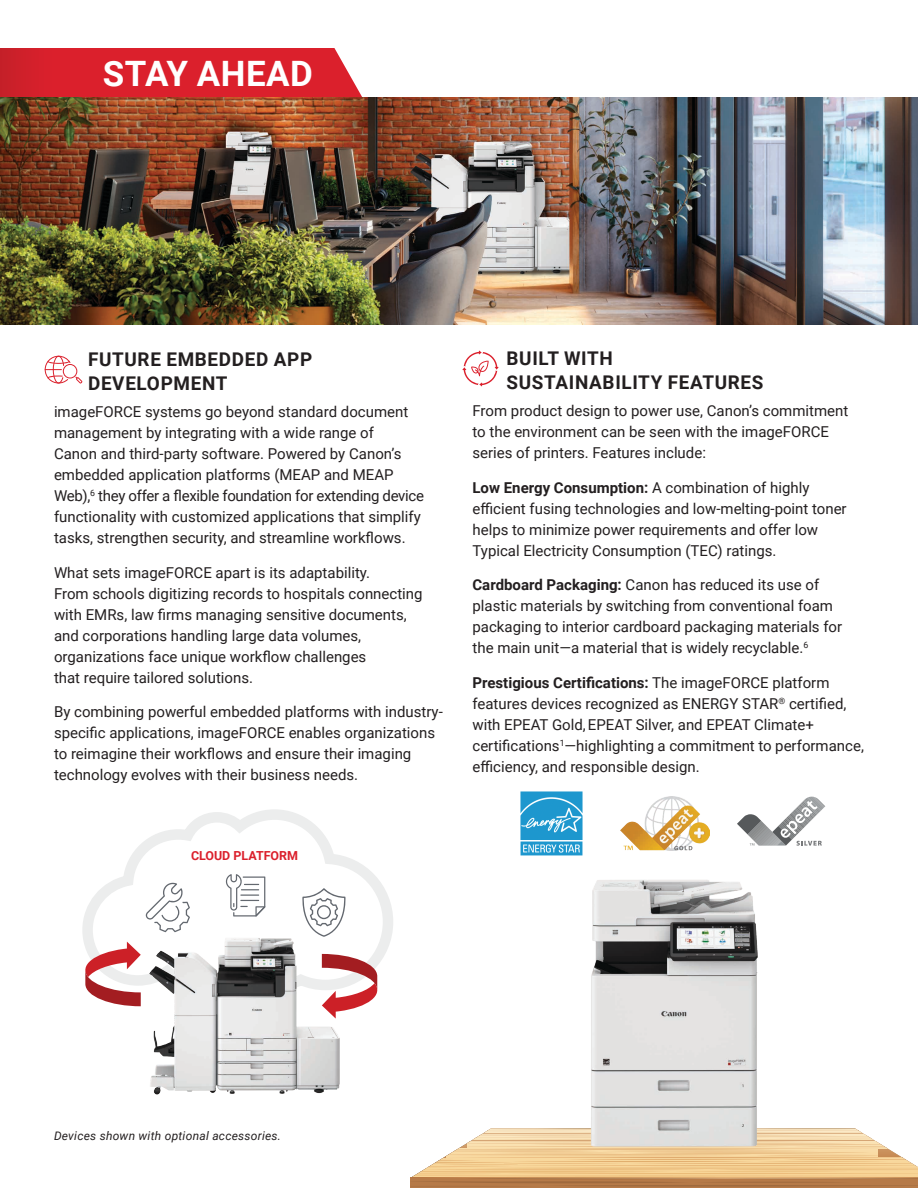
<style>
.page{position:relative;width:918px;height:1188px;background:#fff}
.page>*{position:absolute;margin:0;border:0;box-sizing:border-box;transform-origin:0 0}
._1st_Header{font:700 34.95px "Roboto";letter-spacing:.015em;color:#fff}
._2nd_Header{font:700 18.9px/24px "Roboto";letter-spacing:.035em;color:#231f20}
.Body_Copy{font:15px/21px "Roboto";color:#231f20}
.Body_Copy-2{font:700 12.45px "Roboto";color:#db202c}
.Footnote{font:italic 12px "Roboto";letter-spacing:.02em;color:#231f20}
.s1{font-weight:700}
</style>
<div class="page">
<svg style="left:0;top:48px;width:363px;height:50px;background:#d92933"></svg>
<img style="left:0;top:98px;width:918px;height:226px">
<svg style="left:462px;top:350px;width:37px;height:37px"></svg>
<svg style="left:45px;top:356px;width:37px;height:28px"></svg>
<img style="left:520px;top:791px;width:63px;height:65px">
<img style="left:621px;top:797px;width:88px;height:53px">
<svg style="left:737px;top:797px;width:88px;height:49px"></svg>
<svg style="left:82px;top:809px;width:311px;height:155px"></svg>
<svg style="left:84px;top:942px;width:55px;height:64px"></svg>
<svg style="left:345px;top:954px;width:33px;height:57px"></svg>
<img style="left:139px;top:932px;width:206px;height:163px">
<svg style="left:146px;top:883px;width:44px;height:49px"></svg>
<svg style="left:302px;top:888px;width:44px;height:49px"></svg>
<svg style="left:226px;top:874px;width:39px;height:43px"></svg>
<svg style="left:410px;top:1128px;width:508px;height:60px;background:#e5c192"></svg>
<img style="left:583px;top:880px;width:180px;height:279px">
<h1 class="_1st_Header" style="left:103px;top:49px;width:212px">STAY AHEAD</h1>
<h2 class="_2nd_Header" style="left:88px;top:346px;width:226px">FUTURE EMBEDDED APP<br>DEVELOPMENT</h2>
<p class="Body_Copy" style="left:54px;top:401px;width:372px">imageFORCE systems go beyond standard document management by integrating with a wide range of<br>Canon and third-party software. Powered by Canon’s embedded application platforms (MEAP and MEAP Web),<sup>6</sup> they offer a flexible foundation for extending device functionality with customized applications that simplify tasks, strengthen security, and streamline workflows.</p>
<p class="Body_Copy" style="left:54px;top:561px;width:370px">What sets imageFORCE apart is its adaptability.<br>From schools digitizing records to hospitals connecting with EMRs, law firms managing sensitive documents, and corporations handling large data volumes, organizations face unique workflow challenges<br>that require tailored solutions.</p>
<p class="Body_Copy" style="left:54px;top:701px;width:390px">By combining powerful embedded platforms with industry&shy;specific applications, imageFORCE enables organizations to reimagine their workflows and ensure their imaging technology evolves with their business needs.</p>
<p class="Body_Copy-2" style="left:191px;top:847px;width:108px">CLOUD PLATFORM</p>
<h2 class="_2nd_Header" style="left:507px;top:345px;width:259px">BUILT WITH<br>SUSTAINABILITY FEATURES</h2>
<p class="Body_Copy" style="left:472px;top:400px;width:377px">From product design to power use, Canon’s commitment to the environment can be seen with the imageFORCE series of printers. Features include:</p>
<p class="Body_Copy" style="left:472px;top:476px;width:376px"><span class="s1">Low Energy Consumption:</span> A combination of highly efficient fusing technologies and low-melting-point toner helps to minimize power requirements and offer low Typical Electricity Consumption (TEC) ratings.</p>
<p class="Body_Copy" style="left:472px;top:574px;width:371px"><span class="s1">Cardboard Packaging:</span> Canon has reduced its use of plastic materials by switching from conventional foam packaging to interior cardboard packaging materials for the main unit—a material that is widely recyclable.<sup>6</sup></p>
<p class="Body_Copy" style="left:472px;top:671px;width:393px"><span class="s1">Prestigious Certifications:</span> The imageFORCE platform features devices recognized as ENERGY STAR<sup>®</sup> certified, with EPEAT Gold, EPEAT Silver, and EPEAT Climate+ certifications<sup>1</sup>—highlighting a commitment to performance, efficiency, and responsible design.</p>
<p class="Footnote" style="left:54px;top:1127px;width:229px">Devices shown with optional accessories.</p>
</div>
